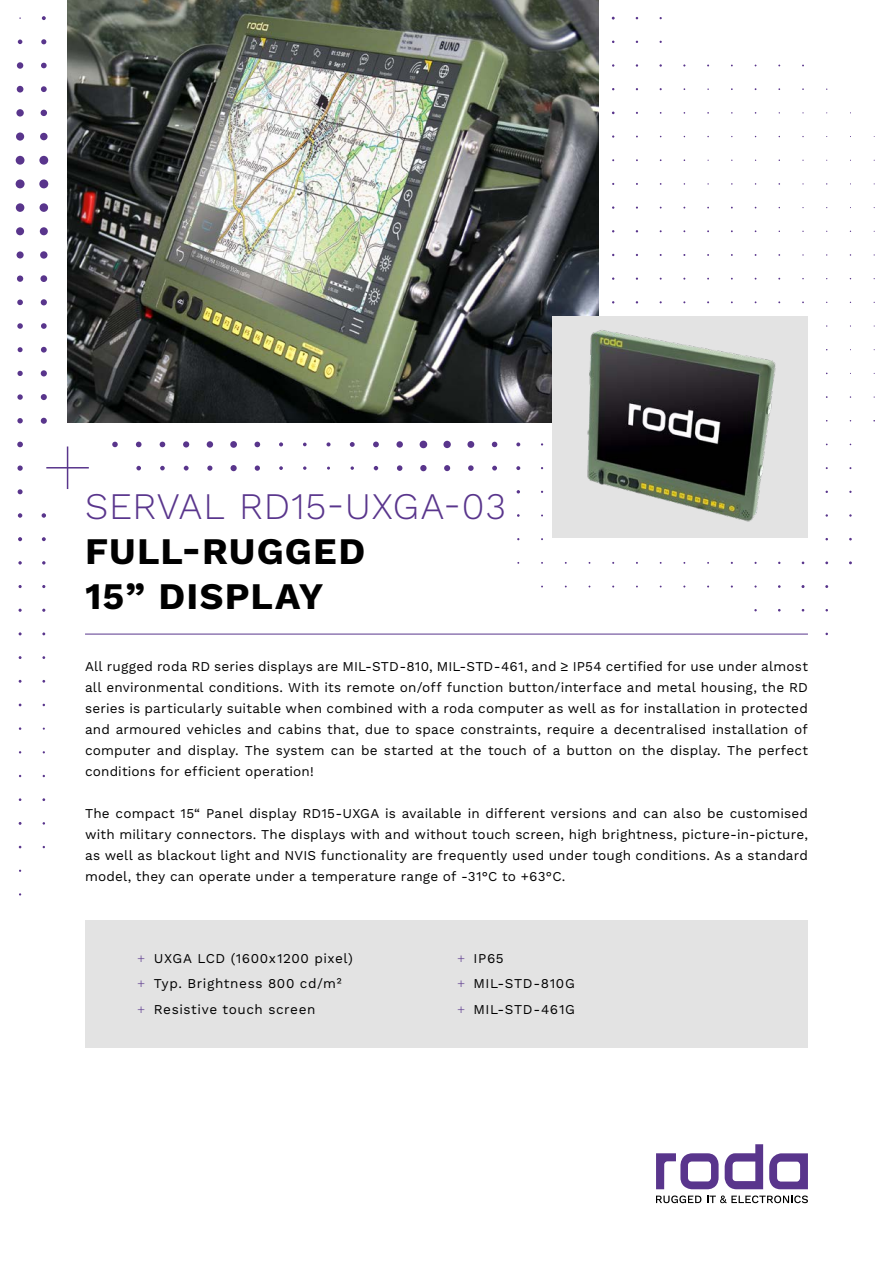
<style>
.page{position:relative;width:893px;height:1263px;background:#fff}
.page>*{position:absolute;margin:0;border:0;box-sizing:border-box;transform-origin:0 0}
.Headline_-_schwarz-b{font:700 37.5px/45px "Work Sans";letter-spacing:.03em;color:#000}
.Headline_-_lila-ligh{font:300 37.5px "Work Sans";letter-spacing:.02em;color:#59358c}
.Einleitungstext{font:13.5px/21px "Work Sans";letter-spacing:.02em;color:#000;text-align:justify}
.Einleitungstext-2{font:13.5px "Work Sans";letter-spacing:.045em;color:#000}
.Einleitungstext-3{font:13.5px "Work Sans";letter-spacing:.04em;color:#000}
.s1{font-weight:300;color:#59358c}
</style>
<div class="page">
<svg style="left:42px;top:16px;width:4px;height:4px"></svg>
<svg style="left:18px;top:40px;width:4px;height:4px"></svg>
<svg style="left:41px;top:39px;width:5px;height:5px"></svg>
<div style="left:17px;top:62px;width:6px;height:7px;background:#59358c;border-radius:50%"></div>
<svg style="left:41px;top:63px;width:6px;height:5px"></svg>
<div style="left:17px;top:86px;width:6px;height:7px;background:#59358c;border-radius:50%"></div>
<svg style="left:41px;top:86px;width:6px;height:6px"></svg>
<div style="left:16px;top:109px;width:8px;height:8px;background:#59358c;border-radius:50%"></div>
<svg style="left:41px;top:110px;width:6px;height:6px"></svg>
<div style="left:16px;top:132px;width:8px;height:9px;background:#59358c;border-radius:50%"></div>
<div style="left:40px;top:133px;width:8px;height:7px;background:#59358c;border-radius:50%"></div>
<div style="left:16px;top:156px;width:9px;height:9px;background:#59358c;border-radius:50%"></div>
<div style="left:39px;top:156px;width:9px;height:9px;background:#59358c;border-radius:50%"></div>
<div style="left:16px;top:179px;width:9px;height:9px;background:#59358c;border-radius:50%"></div>
<div style="left:39px;top:179px;width:9px;height:9px;background:#59358c;border-radius:50%"></div>
<div style="left:16px;top:203px;width:8px;height:9px;background:#59358c;border-radius:50%"></div>
<div style="left:40px;top:203px;width:8px;height:9px;background:#59358c;border-radius:50%"></div>
<div style="left:16px;top:227px;width:8px;height:8px;background:#59358c;border-radius:50%"></div>
<div style="left:40px;top:227px;width:8px;height:8px;background:#59358c;border-radius:50%"></div>
<div style="left:17px;top:251px;width:7px;height:7px;background:#59358c;border-radius:50%"></div>
<div style="left:40px;top:251px;width:8px;height:8px;background:#59358c;border-radius:50%"></div>
<div style="left:17px;top:275px;width:6px;height:7px;background:#59358c;border-radius:50%"></div>
<div style="left:40px;top:275px;width:7px;height:7px;background:#59358c;border-radius:50%"></div>
<svg style="left:17px;top:299px;width:6px;height:6px"></svg>
<svg style="left:41px;top:299px;width:6px;height:6px"></svg>
<svg style="left:17px;top:323px;width:6px;height:6px"></svg>
<svg style="left:41px;top:323px;width:6px;height:6px"></svg>
<svg style="left:18px;top:347px;width:5px;height:5px"></svg>
<svg style="left:41px;top:347px;width:6px;height:6px"></svg>
<svg style="left:17px;top:371px;width:6px;height:5px"></svg>
<svg style="left:41px;top:370px;width:6px;height:6px"></svg>
<svg style="left:17px;top:394px;width:6px;height:6px"></svg>
<svg style="left:41px;top:394px;width:6px;height:6px"></svg>
<svg style="left:17px;top:418px;width:6px;height:5px"></svg>
<svg style="left:41px;top:418px;width:6px;height:6px"></svg>
<svg style="left:17px;top:442px;width:6px;height:5px"></svg>
<svg style="left:17px;top:465px;width:6px;height:6px"></svg>
<svg style="left:18px;top:489px;width:5px;height:5px"></svg>
<svg style="left:18px;top:513px;width:4px;height:5px"></svg>
<svg style="left:42px;top:513px;width:4px;height:5px"></svg>
<svg style="left:18px;top:537px;width:4px;height:4px"></svg>
<svg style="left:42px;top:537px;width:4px;height:4px"></svg>
<svg style="left:18px;top:561px;width:4px;height:3px"></svg>
<hr style="left:46px;top:467px;width:43px;height:1px;background:#59358c">
<svg style="left:725px;top:1144px;width:38px;height:45px"></svg>
<svg style="left:769px;top:1153px;width:39px;height:36px"></svg>
<svg style="left:656px;top:1153px;width:63px;height:36px"></svg>
<svg style="left:656px;top:1195px;width:45px;height:8px"></svg>
<svg style="left:707px;top:1195px;width:74px;height:8px"></svg>
<svg style="left:783px;top:1195px;width:25px;height:8px"></svg>
<svg style="left:57px;top:0;width:747px;height:489px"></svg>
<svg style="left:78px;top:484px;width:730px;height:150px"></svg>
<hr style="left:85px;top:634px;width:723px;height:1px;background:#59358c">
<div style="left:85px;top:920px;width:723px;height:127px;background:#e3e3e3"></div>
<img style="left:68px;top:0;width:531px;height:423px">
<div style="left:553px;top:316px;width:255px;height:221px;background:#e3e3e3"></div>
<img style="left:587px;top:330px;width:189px;height:192px">
<p class="Headline_-_lila-ligh" style="left:85px;top:485px;width:423px">SERVAL RD15-UXGA-03</p>
<p class="Headline_-_schwarz-b" style="left:85px;top:531px;width:282px">FULL-RUGGED<br>15” DISPLAY</p>
<p class="Einleitungstext" style="left:85px;top:656px;width:724px">All rugged roda RD series displays are MIL-STD-810, MIL-STD-461, and ≥ IP54 certified for use under almost all environmental conditions. With its remote on/off function button/interface and metal housing, the RD series is particularly suitable when combined with a roda computer as well as for installation in protected and armoured vehicles and cabins that, due to space constraints, require a decentralised installation of computer and display. The system can be started at the touch of a button on the display. The perfect conditions for efficient operation!</p>
<p class="Einleitungstext" style="left:85px;top:803px;width:724px">The compact 15“ Panel display RD15-UXGA is available in different versions and can also be customised with military connectors. The displays with and without touch screen, high brightness, picture-in-picture, as well as blackout light and NVIS functionality are frequently used under tough conditions. As a standard model, they can operate under a temperature range of -31°C to +63°C.</p>
<p class="Einleitungstext-3" style="left:137px;top:950px;width:217px"><span class="s1">+</span> UXGA LCD (1600x1200 pixel)</p>
<p class="Einleitungstext-2" style="left:137px;top:975px;width:206px"><span class="s1">+</span> Typ. Brightness 800 cd/m²</p>
<p class="Einleitungstext-3" style="left:137px;top:1001px;width:180px"><span class="s1">+</span> Resistive touch screen</p>
<p class="Einleitungstext" style="left:457px;top:948px;width:48px"><span class="s1">+</span> IP65</p>
<p class="Einleitungstext-2" style="left:457px;top:975px;width:119px"><span class="s1">+</span> MIL-STD-810G</p>
<p class="Einleitungstext-2" style="left:457px;top:1001px;width:119px"><span class="s1">+</span> MIL-STD-461G</p>
</div>
